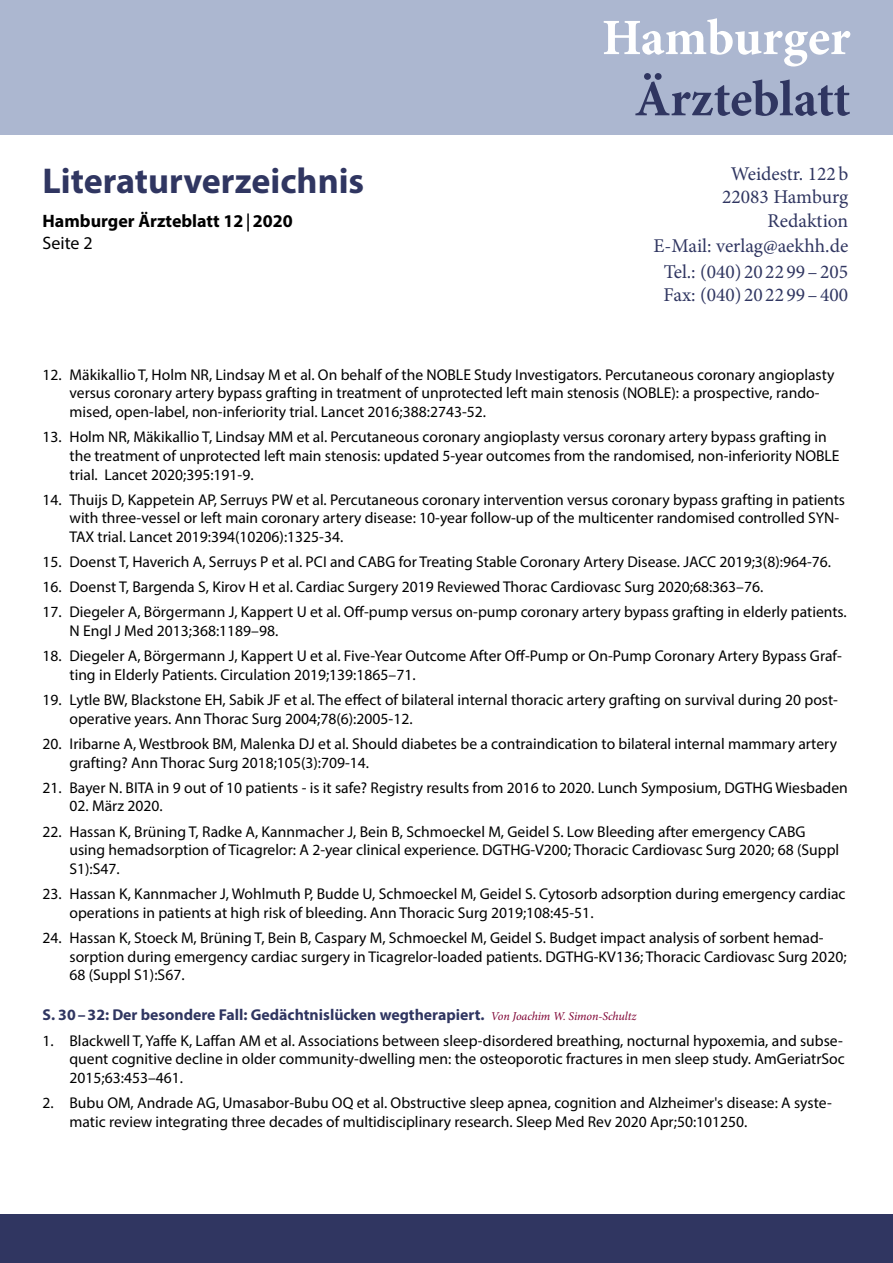
<style>
.page{position:relative;width:893px;height:1263px;background:#fff}
.page>*{position:absolute;margin:0;border:0;box-sizing:border-box;transform-origin:0 0}
.t1{font:700 51px "Minion Pro";letter-spacing:-.005em;color:#303661}
.t2{font:700 51px "Minion Pro";letter-spacing:-.005em;color:#fff}
.t3{font:700 36px "Myriad Pro";color:#303661}
.t4{font:19.5px/23.4px "Minion Pro";color:#303661;text-align:right}
.t5{font:700 18px/21.6px "Myriad Pro";color:#000}
.t6{font:700 15.75px "Myriad Pro";color:#303661}
.t7{font:15.6px/18.8px "Myriad Pro";color:#000}
.s1{font-family:"Minion Pro"}
.s2{font-weight:400}
.s3{font-family:"Minion Pro";font-weight:400;font-style:italic;font-size:12px;color:#7e0032}
</style>
<div class="page">
<div style="left:0;top:1214px;width:893px;height:49px;background:#303661"></div>
<div style="left:0;top:0;width:893px;height:135px;background:#acb7d0"></div>
<h2 class="t3" style="left:43px;top:157px;width:323px">Literaturverzeichnis</h2>
<p class="t5" style="left:43px;top:210px;width:252px">Hamburger Ärzteblatt 12<span class="s1">|</span>2020<br><span class="s2">Seite 2</span></p>
<h1 class="t2" style="left:602px;top:2px;width:250px">Hamburger</h1>
<h1 class="t1" style="left:634px;top:63px;width:217px">Ärzteblatt</h1>
<p class="t4" style="left:722px;top:162px;width:128px">Weidestr. 122b<br>22083 Hamburg<br>Redaktion</p>
<p class="t4" style="left:653px;top:233px;width:196px;line-height:25.5px;text-align:center">E-Mail: verlag@aekhh.de<br>Tel.: (040) 20 22 99–205</p>
<p class="t4" style="left:664px;top:283px;width:186px">Fax: (040) 20 22 99–400</p>
<p class="t7" style="left:70px;top:365px;width:766px;text-indent:-27px">12. Mäkikallio T, Holm NR, Lindsay M et al. On behalf of the NOBLE Study Investigators. Percutaneous coronary angioplasty versus coronary artery bypass grafting in treatment of unprotected left main stenosis (NOBLE): a prospective, rando&shy;mised, open-label, non-inferiority trial. Lancet 2016;388:2743-52.</p>
<p class="t7" style="left:70px;top:427px;width:772px;text-indent:-27px">13. Holm NR, Mäkikallio T, Lindsay MM et al. Percutaneous coronary angioplasty versus coronary artery bypass grafting in the treatment of unprotected left main stenosis: updated 5-year outcomes from the randomised, non-inferiority NOBLE trial. Lancet 2020;395:191-9.</p>
<p class="t7" style="left:70px;top:490px;width:777px;text-indent:-27px">14. Thuijs D, Kappetein AP, Serruys PW et al. Percutaneous coronary intervention versus coronary bypass grafting in patients with three-vessel or left main coronary artery disease: 10-year follow-up of the multicenter randomised controlled SYN-<br>TAX trial. Lancet 2019:394(10206):1325-34.</p>
<p class="t7" style="left:43px;top:552px;width:790px">15. Doenst T, Haverich A, Serruys P et al. PCI and CABG for Treating Stable Coronary Artery Disease. JACC 2019;3(8):964-76.</p>
<p class="t7" style="left:43px;top:577px;width:722px">16. Doenst T, Bargenda S, Kirov H et al. Cardiac Surgery 2019 Reviewed Thorac Cardiovasc Surg 2020;68:363–76.</p>
<p class="t7" style="left:70px;top:602px;width:779px;text-indent:-27px">17. Diegeler A, Börgermann J, Kappert U et al. Off-pump versus on-pump coronary artery bypass grafting in elderly patients.<br>N Engl J Med 2013;368:1189–98.</p>
<p class="t7" style="left:70px;top:646px;width:774px;text-indent:-27px">18. Diegeler A, Börgermann J, Kappert U et al. Five-Year Outcome After Off-Pump or On-Pump Coronary Artery Bypass Graf&shy;ting in Elderly Patients. Circulation 2019;139:1865–71.</p>
<p class="t7" style="left:70px;top:690px;width:770px;text-indent:-27px">19. Lytle BW, Blackstone EH, Sabik JF et al. The effect of bilateral internal thoracic artery grafting on survival during 20 post&shy;operative years. Ann Thorac Surg 2004;78(6):2005-12.</p>
<p class="t7" style="left:70px;top:734px;width:769px;text-indent:-27px">20. Iribarne A, Westbrook BM, Malenka DJ et al. Should diabetes be a contraindication to bilateral internal mammary artery grafting? Ann Thorac Surg 2018;105(3):709-14.</p>
<p class="t7" style="left:43px;top:778px;width:807px">21. Bayer N. BITA in 9 out of 10 patients - is it safe? Registry results from 2016 to 2020. Lunch Symposium, DGTHG Wiesbaden</p>
<p class="t7" style="left:70px;top:796px;width:95px">02. März 2020.</p>
<p class="t7" style="left:70px;top:822px;width:771px;text-indent:-27px">22. Hassan K, Brüning T, Radke A, Kannmacher J, Bein B, Schmoeckel M, Geidel S. Low Bleeding after emergency CABG using hemadsorption of Ticagrelor: A 2-year clinical experience. DGTHG-V200; Thoracic Cardiovasc Surg 2020; 68 (Suppl<br>S1):S47.</p>
<p class="t7" style="left:70px;top:884px;width:777px;text-indent:-27px">23. Hassan K, Kannmacher J, Wohlmuth P, Budde U, Schmoeckel M, Geidel S. Cytosorb adsorption during emergency cardiac operations in patients at high risk of bleeding. Ann Thoracic Surg 2019;108:45-51.</p>
<p class="t7" style="left:70px;top:928px;width:778px;text-indent:-27px">24. Hassan K, Stoeck M, Brüning T, Bein B, Caspary M, Schmoeckel M, Geidel S. Budget impact analysis of sorbent hemad&shy;sorption during emergency cardiac surgery in Ticagrelor-loaded patients. DGTHG-KV136; Thoracic Cardiovasc Surg 2020;<br>68 (Suppl S1):S67.</p>
<p class="t6" style="left:43px;top:1005px;width:595px">S. 30–32: Der besondere Fall: Gedächtnislücken wegtherapiert. <span class="s3">Von Joachim W. Simon-Schultz</span></p>
<p class="t7" style="left:70px;top:1031px;width:777px;text-align:justify;text-indent:-27px">1. Blackwell T, Yaffe K, Laffan AM et al. Associations between sleep-disordered breathing, nocturnal hypoxemia, and subse&shy;quent cognitive decline in older community-dwelling men: the osteoporotic fractures in men sleep study. AmGeriatrSoc 2015;63:453–461.</p>
<p class="t7" style="left:70px;top:1093px;width:764px;text-indent:-27px">2. Bubu OM, Andrade AG, Umasabor-Bubu OQ et al. Obstructive sleep apnea, cognition and Alzheimer's disease: A syste&shy;matic review integrating three decades of multidisciplinary research. Sleep Med Rev 2020 Apr;50:101250.</p>
</div>
